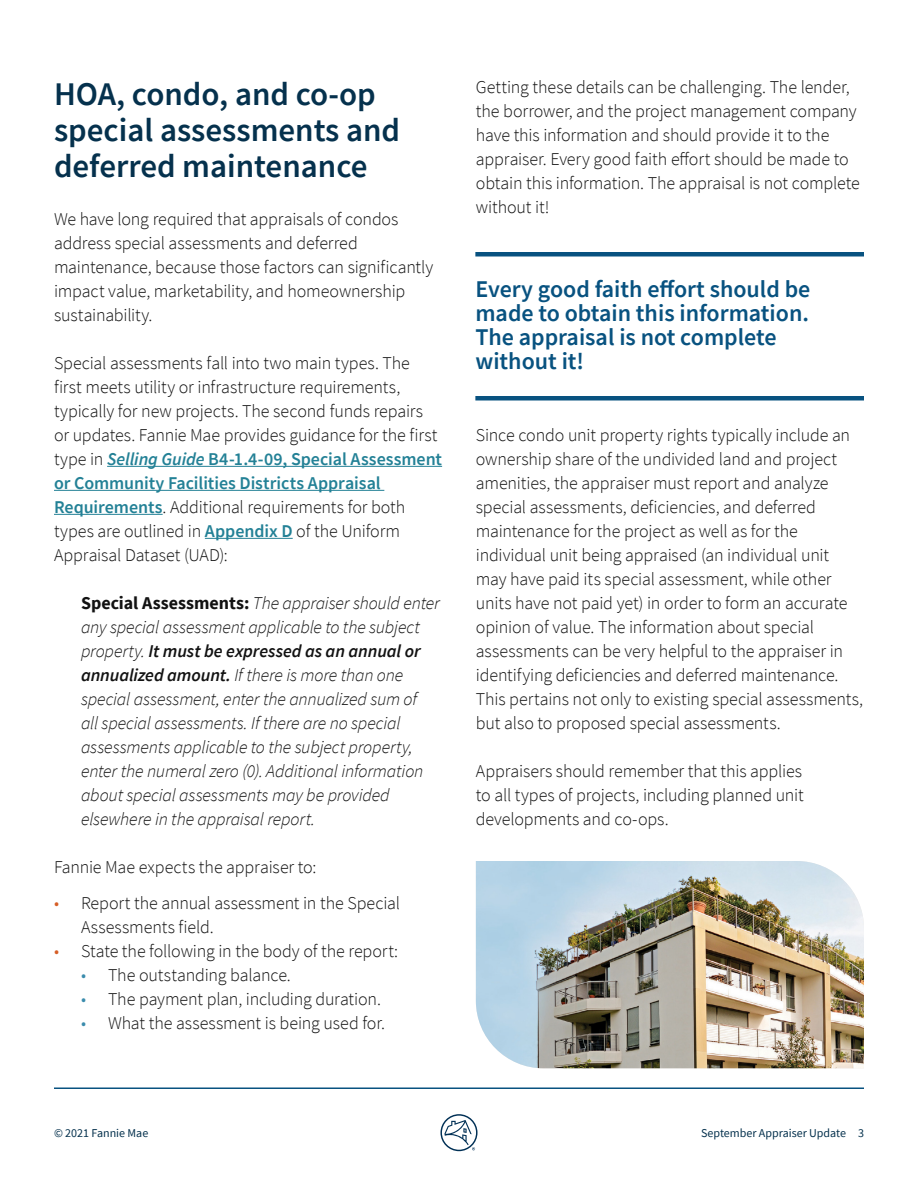
<style>
.page{position:relative;width:918px;height:1188px;background:#fff}
.page>*{position:absolute;margin:0;border:0;box-sizing:border-box;transform-origin:0 0}
.Body{font:600 33px/36px "Source Sans Pro";color:#05314d}
.Pull_quote{font:600 24px/24px "Source Sans Pro";color:#085280}
.Body-2{font:300 18px/24px "Source Sans Pro";letter-spacing:-.01em;color:#121212}
.Body-3{font:italic 300 18px/24px "Source Sans Pro";letter-spacing:-.01em;color:#121212}
.t1{font:12px "Source Sans Pro";color:#05314d}
.s1{font-weight:600;font-style:italic;color:#238196}
.s2{font-weight:600;color:#238196}
.s3{font-weight:700;font-style:normal}
.s4{font-weight:600}
.s5{color:#d65e26}
.s6{color:#3b8cad}
</style>
<div class="page">
<hr style="left:54px;top:1088px;width:810px;height:1px;background:#085280">
<svg style="left:440px;top:1114px;width:38px;height:37px"></svg>
<hr style="left:107px;top:466px;width:335px;height:1px;background:#238196">
<hr style="left:54px;top:490px;width:330px;height:1px;background:#238196">
<hr style="left:54px;top:514px;width:109px;height:1px;background:#238196">
<hr style="left:205px;top:538px;width:88px;height:1px;background:#238196">
<hr style="left:475px;top:252px;width:389px;height:4px;background:#085280">
<hr style="left:475px;top:396px;width:389px;height:4px;background:#085280">
<img style="left:476px;top:861px;width:388px;height:207px">
<p class="Body" style="left:54px;top:76px;width:348px">HOA, condo, and co-op special assessments and deferred maintenance</p>
<p class="Body-2" style="left:54px;top:207px;width:381px">We have long required that appraisals of condos address special assessments and deferred maintenance, because those factors can significantly impact value, marketability, and homeownership sustainability.</p>
<p class="Body-2" style="left:54px;top:351px;width:390px">Special assessments fall into two main types. The first meets utility or infrastructure requirements, typically for new projects. The second funds repairs or updates. Fannie Mae provides guidance for the first type in <span class="s1">Selling Guide</span> <span class="s2">B4-1.4-09, Special Assessment or Community Facilities Districts Appraisal Requirements</span>. Additional requirements for both types are outlined in <span class="s2">Appendix D</span> of the Uniform Appraisal Dataset (UAD):</p>
<p class="Body-3" style="left:81px;top:591px;width:360px"><span class="s3">Special Assessments:</span> The appraiser should enter any special assessment applicable to the subject property. <span class="s4">It must be expressed as an annual or annualized amount.</span> If there is more than one special assessment, enter the annualized sum of<br>all special assessments. If there are no special assessments applicable to the subject property, enter the numeral zero (0). Additional information about special assessments may be provided elsewhere in the appraisal report.</p>
<p class="Body-2" style="left:54px;top:855px;width:264px">Fannie Mae expects the appraiser to:</p>
<p class="Body-2" style="left:81px;top:891px;width:320px;text-indent:-27px"><span class="s5">•</span> Report the annual assessment in the Special<br>Assessments field.</p>
<p class="Body-2" style="left:54px;top:939px;width:346px"><span class="s5">•</span> State the following in the body of the report:</p>
<p class="Body-2" style="left:81px;top:963px;width:211px"><span class="s6">•</span> The outstanding balance.</p>
<p class="Body-2" style="left:81px;top:987px;width:302px"><span class="s6">•</span> The payment plan, including duration.</p>
<p class="Body-2" style="left:81px;top:1011px;width:306px"><span class="s6">•</span> What the assessment is being used for.</p>
<p class="Body-2" style="left:476px;top:75px;width:385px">Getting these details can be challenging. The lender, the borrower, and the project management company have this information and should provide it to the appraiser. Every good faith effort should be made to obtain this information. The appraisal is not complete without it!</p>
<p class="Pull_quote" style="left:475px;top:277px;width:337px">Every good faith effort should be made to obtain this information.<br>The appraisal is not complete without it!</p>
<p class="Body-2" style="left:476px;top:423px;width:389px">Since condo unit property rights typically include an ownership share of the undivided land and project amenities, the appraiser must report and analyze special assessments, deficiencies, and deferred maintenance for the project as well as for the individual unit being appraised (an individual unit may have paid its special assessment, while other units have not paid yet) in order to form an accurate opinion of value. The information about special assessments can be very helpful to the appraiser in identifying deficiencies and deferred maintenance.<br>This pertains not only to existing special assessments, but also to proposed special assessments.</p>
<p class="Body-2" style="left:476px;top:759px;width:329px;text-align:justify">Appraisers should remember that this applies to all types of projects, including planned unit developments and co-ops.</p>
<p class="t1" style="left:54px;top:1125px;width:96px">© 2021 Fannie Mae</p>
<p class="t1" style="left:701px;top:1125px;width:164px">September Appraiser Update 3</p>
</div>
